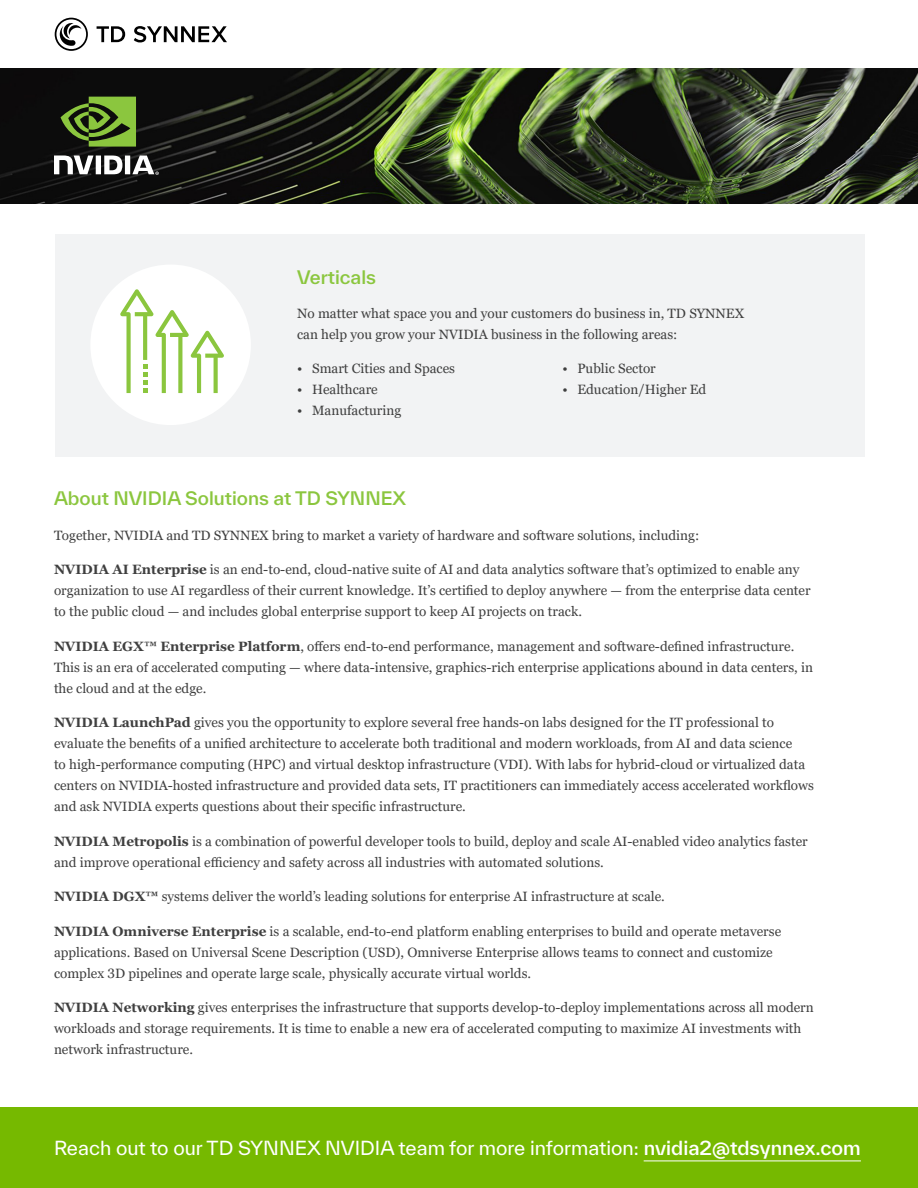
<style>
.page{position:relative;width:918px;height:1188px;background:#fff}
.page>*{position:absolute;margin:0;border:0;box-sizing:border-box;transform-origin:0 0}
.t1{font:18.75px "TWK Everett";color:#fff}
.t2{font:500 18px "TWK Everett";color:#8bc63e}
.t3{font:13.5px/21px "Georgia Pro";color:#3f3f3f}
.s1{font-weight:700}
.s2{font-weight:500}
</style>
<div class="page">
<div style="left:55px;top:234px;width:810px;height:223px;background:#f2f3f4"></div>
<div style="left:90px;top:265px;width:161px;height:160px;background:#fff;border-radius:50%"></div>
<img style="left:0;top:68px;width:918px;height:135px">
<svg style="left:55px;top:18px;width:33px;height:33px"></svg>
<svg style="left:97px;top:26px;width:28px;height:16px"></svg>
<svg style="left:134px;top:26px;width:93px;height:16px"></svg>
<div style="left:0;top:1107px;width:918px;height:81px;background:#76b900"></div>
<hr style="left:644px;top:1161px;width:217px;height:1px;background:#fff">
<svg style="left:54px;top:155px;width:105px;height:20px"></svg>
<svg style="left:61px;top:97px;width:75px;height:50px;background:#557829"></svg>
<svg style="left:120px;top:289px;width:104px;height:104px"></svg>
<p class="t2" style="left:297px;top:264px;width:81px">Verticals</p>
<p class="t3" style="left:297px;top:303px;width:449px">No matter what space you and your customers do business in, TD SYNNEX can help you grow your NVIDIA business in the following areas:</p>
<p class="t3" style="left:297px;top:358px;width:159px">• Smart Cities and Spaces</p>
<p class="t3" style="left:297px;top:379px;width:82px">• Healthcare</p>
<p class="t3" style="left:297px;top:400px;width:106px">• Manufacturing</p>
<p class="t3" style="left:562px;top:358px;width:95px">• Public Sector</p>
<p class="t3" style="left:562px;top:379px;width:146px">• Education/Higher Ed</p>
<p class="t2" style="left:54px;top:486px;width:354px">About NVIDIA Solutions at TD SYNNEX</p>
<p class="t3" style="left:54px;top:525px;width:647px">Together, NVIDIA and TD SYNNEX bring to market a variety of hardware and software solutions, including:</p>
<p class="t3" style="left:54px;top:559px;width:758px"><span class="s1">NVIDIA AI Enterprise</span> is an end-to-end, cloud-native suite of AI and data analytics software that’s optimized to enable any organization to use AI regardless of their current knowledge. It’s certified to deploy anywhere — from the enterprise data center to the public cloud — and includes global enterprise support to keep AI projects on track.</p>
<p class="t3" style="left:54px;top:636px;width:761px"><span class="s1">NVIDIA EGX™ Enterprise Platform</span>, offers end-to-end performance, management and software-defined infrastructure.<br>This is an era of accelerated computing — where data-intensive, graphics-rich enterprise applications abound in data centers, in the cloud and at the edge.</p>
<p class="t3" style="left:54px;top:712px;width:762px"><span class="s1">NVIDIA LaunchPad</span> gives you the opportunity to explore several free hands-on labs designed for the IT professional to evaluate the benefits of a unified architecture to accelerate both traditional and modern workloads, from AI and data science<br>to high-performance computing (HPC) and virtual desktop infrastructure (VDI). With labs for hybrid-cloud or virtualized data centers on NVIDIA-hosted infrastructure and provided data sets, IT practitioners can immediately access accelerated workflows and ask NVIDIA experts questions about their specific infrastructure.</p>
<p class="t3" style="left:54px;top:831px;width:755px"><span class="s1">NVIDIA Metropolis</span> is a combination of powerful developer tools to build, deploy and scale AI-enabled video analytics faster and improve operational efficiency and safety across all industries with automated solutions.</p>
<p class="t3" style="left:54px;top:886px;width:612px"><span class="s1">NVIDIA DGX™</span> systems deliver the world’s leading solutions for enterprise AI infrastructure at scale.</p>
<p class="t3" style="left:54px;top:921px;width:729px"><span class="s1">NVIDIA Omniverse Enterprise</span> is a scalable, end-to-end platform enabling enterprises to build and operate metaverse applications. Based on Universal Scene Description (USD), Omniverse Enterprise allows teams to connect and customize complex 3D pipelines and operate large scale, physically accurate virtual worlds.</p>
<p class="t3" style="left:54px;top:997px;width:761px"><span class="s1">NVIDIA Networking</span> gives enterprises the infrastructure that supports develop-to-deploy implementations across all modern workloads and storage requirements. It is time to enable a new era of accelerated computing to maximize AI investments with network infrastructure.</p>
<p class="t1" style="left:54px;top:1135px;width:808px">Reach out to our TD SYNNEX NVIDIA team for more information: <span class="s2">nvidia2@tdsynnex.com</span></p>
</div>
